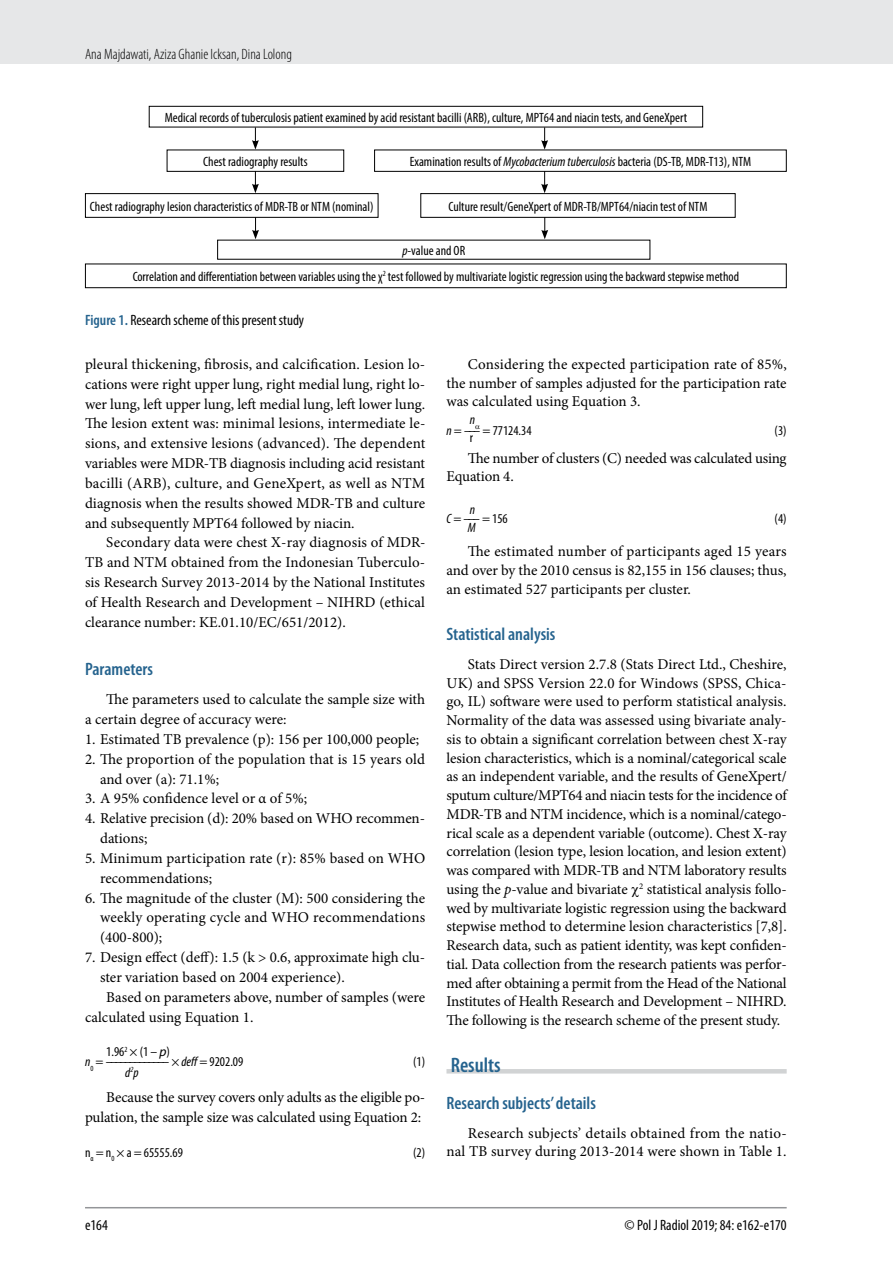
<style>
.page{position:relative;width:893px;height:1263px;background:#fff}
.page>*{position:absolute;margin:0;border:0;box-sizing:border-box;transform-origin:0 0}
.t1{font:600 condensed 21px "Myriad Pro";color:#25638e}
.t2{font:600 condensed 18px "Myriad Pro";color:#25638e}
.t3{font:15px/18.8px "Minion Pro";color:#000;text-align:justify}
.t4{font:condensed 15px "Myriad Pro";color:#000}
.t5{font:300 condensed 15px "Myriad Pro";color:#000}
.t6{font:condensed 13.5px/10.1px "Myriad Pro";color:#000}
.t7{font:italic condensed 13.5px "Myriad Pro";color:#000}
.s1{font-style:italic}
.s2{font-weight:600;color:#25638e}
.s3{font-style:italic;font-stretch:normal}
</style>
<div class="page">
<div style="left:0;top:0;width:893px;height:64px;background:#e6e7e8"></div>
<hr style="left:85px;top:1207px;width:702px;height:1px;background:#939598">
<hr style="left:446px;top:1069px;width:341px;height:4px;background:#d1d3d4">
<div style="left:149px;top:106px;width:554px;height:21px;border:1px solid #000"></div>
<div style="left:85px;top:264px;width:702px;height:24px;border:1px solid #000"></div>
<div style="left:167px;top:150px;width:177px;height:22px;border:1px solid #000"></div>
<div style="left:85px;top:193px;width:293px;height:25px;border:1px solid #000"></div>
<div style="left:374px;top:150px;width:413px;height:22px;border:1px solid #000"></div>
<div style="left:420px;top:193px;width:316px;height:25px;border:1px solid #000"></div>
<svg style="left:252px;top:127px;width:7px;height:23px"></svg>
<svg style="left:541px;top:127px;width:7px;height:23px"></svg>
<svg style="left:252px;top:171px;width:7px;height:22px"></svg>
<svg style="left:541px;top:171px;width:7px;height:22px"></svg>
<svg style="left:252px;top:217px;width:7px;height:22px"></svg>
<svg style="left:541px;top:217px;width:7px;height:22px"></svg>
<p class="t5" style="left:85px;top:45px;width:208px">Ana Majdawati, Aziza Ghanie Icksan, Dina Lolong</p>
<p class="t6" style="left:165px;top:112px;width:524px">Medical records of tuberculosis patient examined by acid resistant bacilli (ARB), culture, MPT64 and niacin tests, and GeneXpert</p>
<p class="t6" style="left:203px;top:156px;width:106px">Chest radiography results</p>
<p class="t6" style="left:90px;top:201px;width:285px">Chest radiography lesion characteristics of MDR-TB or NTM (nominal)</p>
<p class="t6" style="left:410px;top:156px;width:343px">Examination results of <span class="s1">Mycobacterium tuberculosis</span> bacteria (DS-TB, MDR-T13), NTM</p>
<p class="t6" style="left:449px;top:201px;width:260px">Culture result/GeneXpert of MDR-TB/MPT64/niacin test of NTM</p>
<p class="t6" style="left:402px;top:245px;width:64px"><span class="s1">p</span>-value and OR</p>
<p class="t6" style="left:133px;top:271px;width:608px">Correlation and differentiation between variables using the χ<sup>2</sup> test followed by multivariate logistic regression using the backward stepwise method</p>
<p class="t4" style="left:85px;top:311px;width:221px"><span class="s2">Figure 1.</span> Research scheme of this present study</p>
<p class="t3" style="left:85px;top:354px;width:342px;line-height:19.8px">pleural thickening, fibrosis, and calcification. Lesion lo&shy;cations were right upper lung, right medial lung, right lo&shy;wer lung, left upper lung, left medial lung, left lower lung.<br>The lesion extent was: minimal lesions, intermediate le&shy;sions, and extensive lesions (advanced). The dependent variables were MDR-TB diagnosis including acid resistant bacilli (ARB), culture, and GeneXpert, as well as NTM diagnosis when the results showed MDR-TB and culture and subsequently MPT64 followed by niacin.</p>
<p class="t3" style="left:85px;top:533px;width:342px;line-height:19.8px;text-indent:21px">Secondary data were chest X-ray diagnosis of MDR-TB and NTM obtained from the Indonesian Tuberculo&shy;sis Research Survey 2013-2014 by the National Institutes of Health Research and Development – NIHRD (ethical clearance number: KE.01.10/EC/651/2012).</p>
<p class="t2" style="left:85px;top:657px;width:69px">Parameters</p>
<p class="t3" style="left:85px;top:689px;width:342px;line-height:19.8px;text-indent:21px">The parameters used to calculate the sample size with a certain degree of accuracy were:</p>
<p class="t3" style="left:85px;top:730px;width:336px">1. Estimated TB prevalence (p): 156 per 100,000 people;</p>
<p class="t3" style="left:100px;top:749px;width:327px;line-height:19.8px;text-indent:-15px">2. The proportion of the population that is 15 years old and over (a): 71.1%;</p>
<p class="t3" style="left:85px;top:789px;width:224px">3. A 95% confidence level or α of 5%;</p>
<p class="t3" style="left:100px;top:809px;width:326px;line-height:19.8px;text-indent:-15px">4. Relative precision (d): 20% based on WHO recommen&shy;dations;</p>
<p class="t3" style="left:100px;top:848px;width:327px;line-height:19.8px;text-indent:-15px">5. Minimum participation rate (r): 85% based on WHO recommendations;</p>
<p class="t3" style="left:100px;top:888px;width:327px;line-height:19.8px;text-indent:-15px">6. The magnitude of the cluster (M): 500 considering the weekly operating cycle and WHO recommendations (400-800);</p>
<p class="t3" style="left:85px;top:948px;width:342px">7. Design effect (deff): 1.5 (k &gt; 0.6, approximate high clu-</p>
<p class="t3" style="left:100px;top:968px;width:246px">ster variation based on 2004 experience).</p>
<p class="t3" style="left:106px;top:988px;width:320px">Based on parameters above, number of samples (were</p>
<p class="t3" style="left:85px;top:1008px;width:170px">calculated using Equation 1.</p>
<p class="t6" style="left:85px;top:1047px;width:160px;text-indent:21px">1.96<sup>2</sup> × (1 – <span class="s3">p</span>)<br><span class="s1">n</span><sub>0</sub> = ––––––––––––– × <span class="s1">deff</span> = 9202.09</p>
<p class="t6" style="left:413px;top:1057px;width:14px">(1)</p>
<p class="t7" style="left:125px;top:1064px;width:15px">d<sup>2</sup>p</p>
<p class="t3" style="left:85px;top:1088px;width:342px;line-height:19.8px;text-align:right">Because the survey covers only adults as the eligible po&shy;pulation, the sample size was calculated using Equation 2:</p>
<p class="t6" style="left:85px;top:1147px;width:99px">n<sub>α</sub> = n<sub>0</sub> × a = 65555.69</p>
<p class="t6" style="left:413px;top:1147px;width:14px">(2)</p>
<p class="t3" style="left:446px;top:355px;width:342px;text-indent:21px">Considering the expected participation rate of 85%, the number of samples adjusted for the participation rate was calculated using Equation 3.</p>
<p class="t6" style="left:446px;top:414px;width:87px;line-height:10.5px;text-indent:23px"><span class="s1">n<br>n</span> = ––– = 77124.34</p>
<p class="t6" style="left:775px;top:425px;width:14px">(3)</p>
<p class="t6" style="left:470px;top:432px;width:5px">r</p>
<p class="t3" style="left:446px;top:448px;width:342px;text-indent:21px">The number of clusters (C) needed was calculated using<br>Equation 4.</p>
<p class="t7" style="left:470px;top:501px;width:7px">n</p>
<p class="t6" style="left:446px;top:513px;width:63px"><span class="s1">C</span> = ––– = 156</p>
<p class="t6" style="left:775px;top:513px;width:14px">(4)</p>
<p class="t7" style="left:468px;top:519px;width:9px">M</p>
<p class="t3" style="left:446px;top:542px;width:342px;text-indent:21px">The estimated number of participants aged 15 years and over by the 2010 census is 82,155 in 156 clauses; thus, an estimated 527 participants per cluster.</p>
<p class="t2" style="left:446px;top:623px;width:110px">Statistical analysis</p>
<p class="t3" style="left:446px;top:655px;width:342px;text-indent:21px">Stats Direct version 2.7.8 (Stats Direct Ltd., Cheshire, UK) and SPSS Version 22.0 for Windows (SPSS, Chica&shy;go, IL) software were used to perform statistical analysis.<br>Normality of the data was assessed using bivariate analy&shy;sis to obtain a significant correlation between chest X-ray lesion characteristics, which is a nominal/categorical scale as an independent variable, and the results of GeneXpert/ sputum culture/MPT64 and niacin tests for the incidence of MDR-TB and NTM incidence, which is a nominal/catego&shy;rical scale as a dependent variable (outcome). Chest X-ray correlation (lesion type, lesion location, and lesion extent) was compared with MDR-TB and NTM laboratory results using the <span class="s1">p</span>-value and bivariate <sup>2</sup> statistical analysis follo&shy;wed by multivariate logistic regression using the backward stepwise method to determine lesion characteristics [7,8].<br>Research data, such as patient identity, was kept confiden&shy;tial. Data collection from the research patients was perfor&shy;med after obtaining a permit from the Head of the National Institutes of Health Research and Development – NIHRD.<br>The following is the research scheme of the present study.</p>
<h1 class="t1" style="left:451px;top:1052px;width:51px">Results</h1>
<p class="t2" style="left:446px;top:1092px;width:151px">Research subjects’ details</p>
<p class="t3" style="left:446px;top:1123px;width:342px;text-align:right">Research subjects’ details obtained from the natio&shy;nal TB survey during 2013-2014 were shown in Table 1.</p>
<p class="t4" style="left:85px;top:1216px;width:24px">e164</p>
<p class="t4" style="left:625px;top:1216px;width:164px">© Pol J Radiol 2019; 84: e162-e170</p>
</div>
